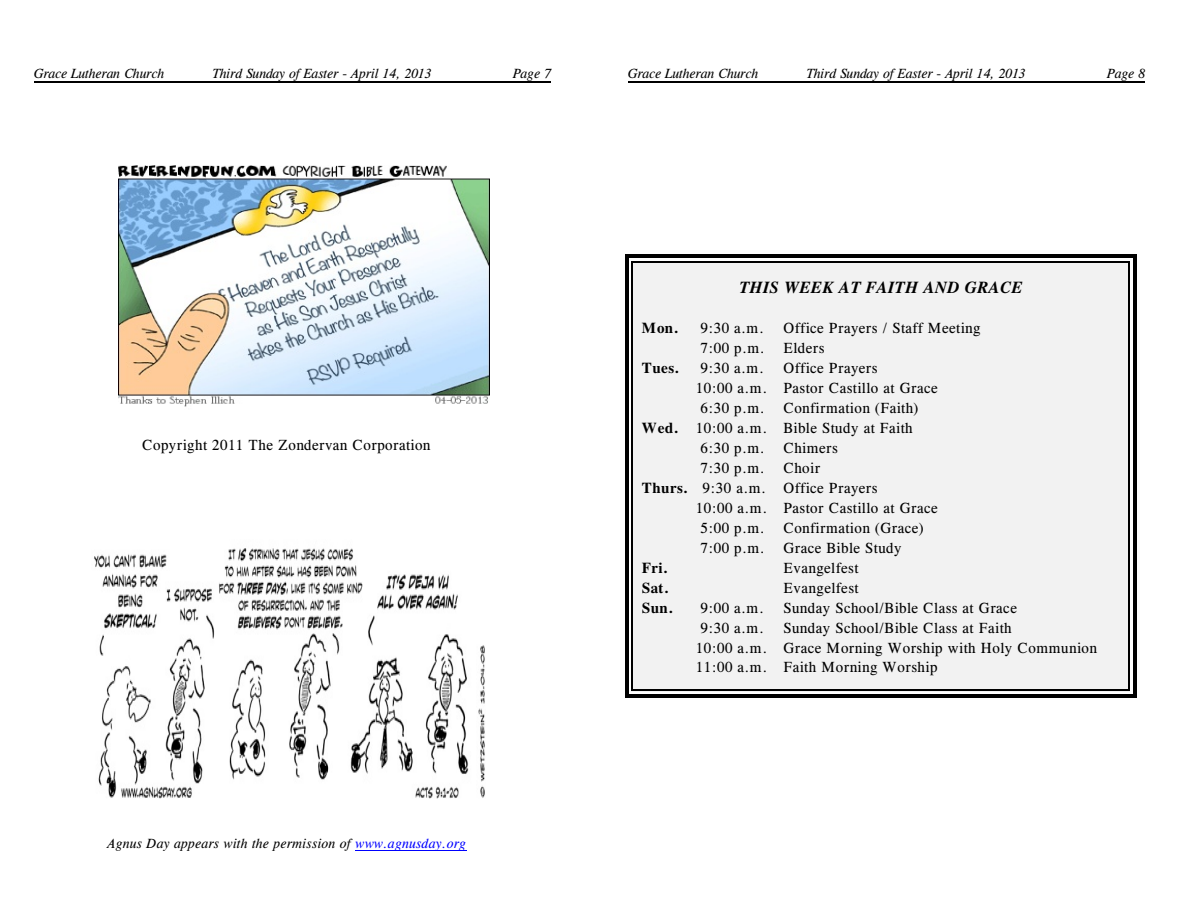
<style>
.page{position:relative;width:1188px;height:918px;background:#fff}
.page>*{position:absolute;margin:0;border:0;box-sizing:border-box;transform-origin:0 0}
.t1{font:italic 700 16.5px "CG Times";letter-spacing:.035em;color:#000}
.t2{font:15px/20px "CG Times";letter-spacing:.03em;color:#000}
.t3{font:700 15px "CG Times";letter-spacing:.035em;color:#000}
.t4{font:italic 13.5px "CG Times";color:#000}
.t5{font:italic 13.5px "CG Times";letter-spacing:.02em;color:#000}
.s1{color:#00f}
.s2{font-weight:700}
</style>
<div class="page">
<hr style="left:34px;top:81px;width:517px;height:2px;background:#000">
<hr style="left:355px;top:850px;width:111px;height:1px;background:#00f">
<img style="left:119px;top:166px;width:371px;height:241px">
<img style="left:94px;top:548px;width:391px;height:250px">
<hr style="left:628px;top:81px;width:517px;height:2px;background:#000">
<div style="left:631px;top:261px;width:499px;height:430px;background:#f2f2f2"></div>
<hr style="left:631px;top:261px;width:2px;height:430px;background:#000">
<hr style="left:1129px;top:261px;width:1px;height:430px;background:#000">
<hr style="left:631px;top:261px;width:499px;height:1px;background:#000">
<hr style="left:631px;top:690px;width:499px;height:1px;background:#000">
<hr style="left:625px;top:254px;width:4px;height:444px;background:#000">
<hr style="left:1133px;top:254px;width:4px;height:444px;background:#000">
<hr style="left:625px;top:254px;width:512px;height:4px;background:#000">
<hr style="left:625px;top:694px;width:512px;height:4px;background:#000">
<p class="t4" style="left:34px;top:69px;width:132px">Grace Lutheran Church</p>
<p class="t4" style="left:212px;top:69px;width:220px">Third Sunday of Easter - April 14, 2013</p>
<p class="t4" style="left:512px;top:69px;width:40px">Page 7</p>
<p class="t4" style="left:628px;top:69px;width:132px">Grace Lutheran Church</p>
<p class="t4" style="left:806px;top:69px;width:220px">Third Sunday of Easter - April 14, 2013</p>
<p class="t4" style="left:1107px;top:69px;width:40px">Page 8</p>
<p class="t2" style="left:142px;top:436px;width:290px">Copyright 2011 The Zondervan Corporation</p>
<p class="t5" style="left:107px;top:838px;width:360px">Agnus Day appears with the permission of <span class="s1">www.agnusday.org</span></p>
<p class="t1" style="left:739px;top:281px;width:285px">THIS WEEK AT FAITH AND GRACE</p>
<p class="t2" style="left:701px;top:319px;width:282px;text-indent:83px">Office Prayers / Staff Meeting<br>7:00 p.m. Elders</p>
<p class="t3" style="left:642px;top:323px;width:38px">Mon.</p>
<p class="t2" style="left:701px;top:319px;width:65px">9:30 a.m.</p>
<p class="t3" style="left:642px;top:362px;width:39px">Tues.</p>
<p class="t2" style="left:701px;top:359px;width:65px">9:30 a.m.</p>
<p class="t2" style="left:783px;top:359px;width:96px">Office Prayers</p>
<p class="t2" style="left:696px;top:379px;width:243px">10:00 a.m. Pastor Castillo at Grace</p>
<p class="t2" style="left:701px;top:399px;width:219px">6:30 p.m. Confirmation (Faith)</p>
<p class="t2" style="left:642px;top:419px;width:272px"><span class="s2">Wed.</span> 10:00 a.m. Bible Study at Faith</p>
<p class="t2" style="left:701px;top:439px;width:139px">6:30 p.m. Chimers</p>
<p class="t2" style="left:701px;top:459px;width:121px">7:30 p.m. Choir</p>
<p class="t2" style="left:642px;top:479px;width:237px"><span class="s2">Thurs.</span> 9:30 a.m. Office Prayers</p>
<p class="t2" style="left:696px;top:499px;width:243px">10:00 a.m. Pastor Castillo at Grace</p>
<p class="t2" style="left:701px;top:519px;width:225px">5:00 p.m. Confirmation (Grace)</p>
<p class="t2" style="left:701px;top:539px;width:203px">7:00 p.m. Grace Bible Study</p>
<p class="t3" style="left:642px;top:562px;width:28px">Fri.</p>
<p class="t2" style="left:783px;top:559px;width:77px">Evangelfest</p>
<p class="t3" style="left:642px;top:582px;width:29px">Sat.</p>
<p class="t2" style="left:784px;top:579px;width:77px">Evangelfest</p>
<p class="t3" style="left:642px;top:602px;width:33px">Sun.</p>
<p class="t2" style="left:701px;top:599px;width:65px">9:00 a.m.</p>
<p class="t2" style="left:783px;top:599px;width:235px">Sunday School/Bible Class at Grace</p>
<p class="t2" style="left:701px;top:619px;width:65px">9:30 a.m.</p>
<p class="t2" style="left:696px;top:619px;width:402px;text-indent:87px">Sunday School/Bible Class at Faith<br>10:00 a.m. Grace Morning Worship with Holy Communion<br>11:00 a.m. Faith Morning Worship</p>
</div>
